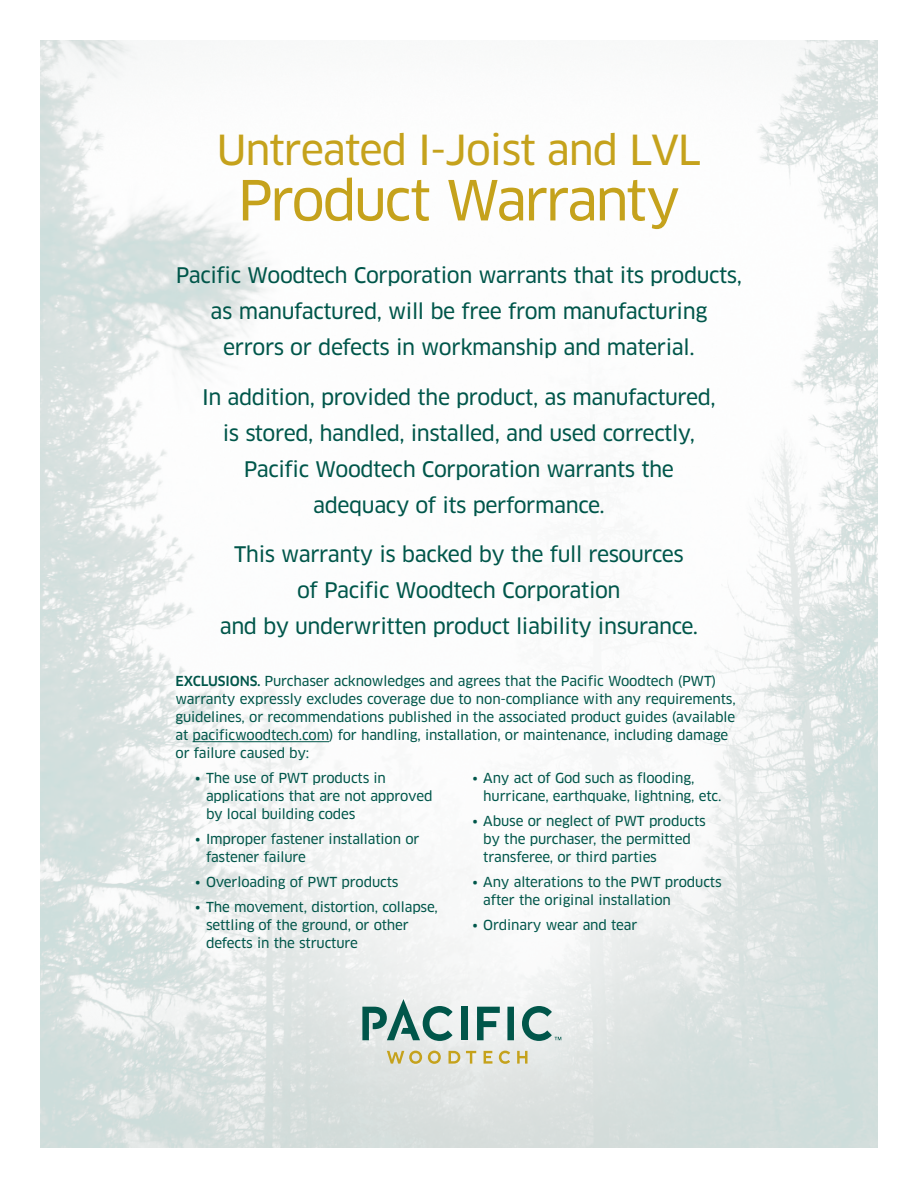
<style>
.page{position:relative;width:918px;height:1188px;background:#fff}
.page>*{position:absolute;margin:0;border:0;box-sizing:border-box;transform-origin:0 0}
.Headline_20_23{font:54px "Clan OT News";letter-spacing:-.05em;color:#c5a21c}
.Headline_20_23-2{font:40.5px "Clan OT News";letter-spacing:-.03em;color:#c5a21c}
.Body_Copy_8_10{font:21px/36px "Clan OT News";letter-spacing:-.02em;color:#00564a;text-align:center}
.Body_Copy_8_10-2{font:13.5px/18px "Clan OT News";letter-spacing:-.01em;color:#00564a}
.s1{font-family:"Clan OT";font-weight:500}
</style>
<div class="page">
<img style="left:40px;top:40px;width:838px;height:1108px">
<hr style="left:193px;top:741px;width:136px;height:1px;background:#00564a">
<div style="left:507px;top:1007px;width:7px;height:33px;background:#00564a"></div>
<svg style="left:362px;top:999px;width:91px;height:42px;background:#95b6b1"></svg>
<svg style="left:477px;top:1007px;width:23px;height:33px"></svg>
<div style="left:461px;top:1007px;width:6px;height:33px;background:#00564a"></div>
<svg style="left:428px;top:1051px;width:13px;height:13px"></svg>
<svg style="left:449px;top:1051px;width:11px;height:13px"></svg>
<svg style="left:484px;top:1051px;width:8px;height:13px"></svg>
<svg style="left:499px;top:1051px;width:11px;height:13px"></svg>
<svg style="left:517px;top:1051px;width:10px;height:13px"></svg>
<svg style="left:466px;top:1051px;width:10px;height:13px"></svg>
<svg style="left:387px;top:1051px;width:35px;height:13px"></svg>
<svg style="left:522px;top:1006px;width:39px;height:35px"></svg>
<p class="Headline_20_23-2" style="left:217px;top:126px;width:486px">Untreated I-Joist and LVL</p>
<p class="Headline_20_23" style="left:238px;top:169px;width:444px">Product Warranty</p>
<p class="Body_Copy_8_10" style="left:176px;top:258px;width:568px">Pacific Woodtech Corporation warrants that its products, as manufactured, will be free from manufacturing<br>errors or defects in workmanship and material.</p>
<p class="Body_Copy_8_10" style="left:202px;top:379px;width:515px">In addition, provided the product, as manufactured, is stored, handled, installed, and used correctly, Pacific Woodtech Corporation warrants the adequacy of its performance.</p>
<p class="Body_Copy_8_10" style="left:220px;top:537px;width:480px">This warranty is backed by the full resources<br>of Pacific Woodtech Corporation<br>and by underwritten product liability insurance.</p>
<p class="Body_Copy_8_10-2" style="left:176px;top:672px;width:562px"><span class="s1">EXCLUSIONS.</span> Purchaser acknowledges and agrees that the Pacific Woodtech (PWT) warranty expressly excludes coverage due to non-compliance with any requirements, guidelines, or recommendations published in the associated product guides (available at pacificwoodtech.com) for handling, installation, or maintenance, including damage or failure caused by:</p>
<p class="Body_Copy_8_10-2" style="left:206px;top:769px;width:228px;text-indent:-11px">• The use of PWT products in applications that are not approved by local building codes</p>
<p class="Body_Copy_8_10-2" style="left:206px;top:830px;width:215px;text-indent:-11px">• Improper fastener installation or fastener failure</p>
<p class="Body_Copy_8_10-2" style="left:195px;top:873px;width:205px">• Overloading of PWT products</p>
<p class="Body_Copy_8_10-2" style="left:206px;top:898px;width:233px;text-indent:-11px">• The movement, distortion, collapse, settling of the ground, or other defects in the structure</p>
<p class="Body_Copy_8_10-2" style="left:483px;top:769px;width:240px;text-indent:-11px">• Any act of God such as flooding, hurricane, earthquake, lightning, etc.</p>
<p class="Body_Copy_8_10-2" style="left:483px;top:812px;width:224px;text-indent:-11px">• Abuse or neglect of PWT products by the purchaser, the permitted transferee, or third parties</p>
<p class="Body_Copy_8_10-2" style="left:483px;top:873px;width:240px;text-indent:-11px">• Any alterations to the PWT products after the original installation</p>
<p class="Body_Copy_8_10-2" style="left:472px;top:916px;width:166px">• Ordinary wear and tear</p>
</div>
